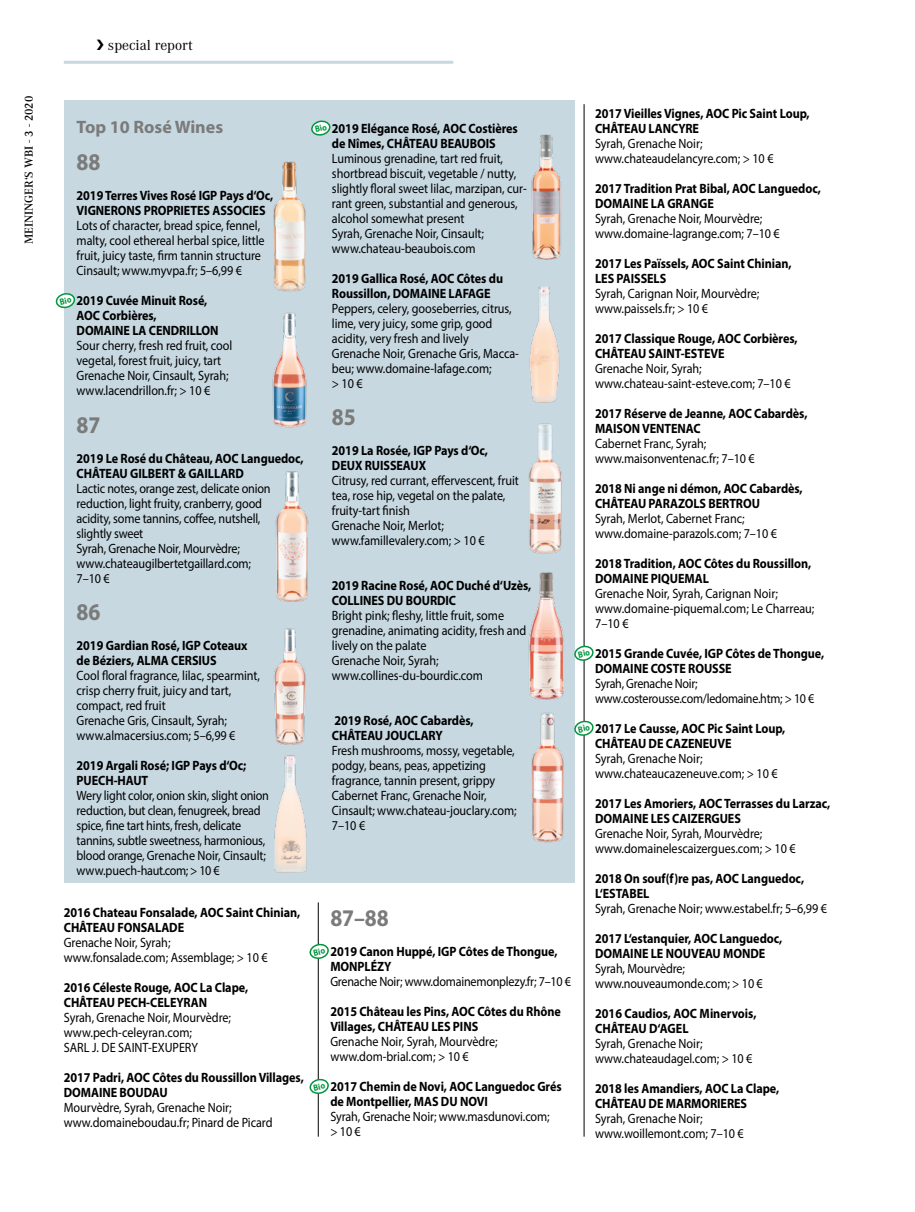
<style>
.page{position:relative;width:915px;height:1212px;background:#fff}
.page>*{position:absolute;margin:0;border:0;box-sizing:border-box;transform-origin:0 0}
.t1{font:700 24px "Myriad Pro";letter-spacing:-.005em;color:#7a7b7a;scale:.9 1}
.t2{font:700 18px "Myriad Pro";color:#7a7b7a}
.t3{font:15px "Corporate A";color:#000}
.t4{font:13.5px/15px "Myriad Pro";letter-spacing:-.005em;color:#000;scale:.9 1}
.t5{font:700 13.5px/15px "Myriad Pro";letter-spacing:-.005em;color:#000;scale:.9 1}
.t6{font:13.5px/15px "Myriad Pro";letter-spacing:-.005em;color:#000;scale:.89 1}
.t7{font:600 12px "Corporate A";color:#000}
</style>
<div class="page">
<hr style="left:64px;top:61px;width:389px;height:3px;background:#c7d8e1">
<hr style="left:583px;top:104px;width:1px;height:1033px;background:#000">
<hr style="left:318px;top:902px;width:1px;height:235px;background:#000">
<div style="left:64px;top:101px;width:510px;height:782px;background:#c7d8e1"></div>
<img style="left:273px;top:161px;width:33px;height:131px">
<img style="left:273px;top:312px;width:33px;height:115px">
<img style="left:275px;top:471px;width:33px;height:131px">
<img style="left:274px;top:628px;width:32px;height:117px">
<img style="left:274px;top:755px;width:33px;height:118px">
<img style="left:531px;top:134px;width:30px;height:126px">
<img style="left:529px;top:286px;width:30px;height:117px">
<img style="left:529px;top:423px;width:32px;height:131px">
<img style="left:528px;top:572px;width:36px;height:128px">
<img style="left:531px;top:712px;width:33px;height:130px">
<svg style="left:56px;top:293px;width:19px;height:16px"></svg>
<svg style="left:311px;top:120px;width:19px;height:16px"></svg>
<svg style="left:309px;top:944px;width:20px;height:16px"></svg>
<svg style="left:309px;top:1079px;width:20px;height:16px"></svg>
<svg style="left:574px;top:646px;width:19px;height:16px"></svg>
<svg style="left:574px;top:721px;width:19px;height:16px"></svg>
<p class="t7" style="left:22px;top:244px;width:150px;rotate:-90deg">MEININGER‘S WBI - 3 - 2020</p>
<p class="t3" style="left:97px;top:36px;width:98px">❯ special report</p>
<h2 class="t2" style="left:77px;top:115px;width:148px">Top 10 Rosé Wines</h2>
<h1 class="t1" style="left:77px;top:146px;width:28px">88</h1>
<p class="t5" style="left:77px;top:188px;width:220px">2019 Terres Vives Rosé IGP Pays d‘Oc,<br>VIGNERONS PROPRIETES ASSOCIES</p>
<p class="t4" style="left:77px;top:218px;width:210px">Lots of character, bread spice, fennel, malty, cool ethereal herbal spice, little fruit, juicy taste, firm tannin structure Cinsault; www.myvpa.fr; 5–6,99 €</p>
<p class="t5" style="left:77px;top:293px;width:159px">2019 Cuvée Minuit Rosé,<br>AOC Corbières,<br>DOMAINE LA CENDRILLON</p>
<p class="t4" style="left:77px;top:338px;width:174px">Sour cherry, fresh red fruit, cool vegetal, forest fruit, juicy, tart<br>Grenache Noir, Cinsault, Syrah; www.lacendrillon.fr; &gt; 10 €</p>
<h1 class="t1" style="left:77px;top:409px;width:28px">87</h1>
<p class="t5" style="left:77px;top:450px;width:254px">2019 Le Rosé du Château, AOC Languedoc,<br>CHÂTEAU GILBERT &amp; GAILLARD</p>
<p class="t4" style="left:77px;top:480px;width:217px">Lactic notes, orange zest, delicate onion reduction, light fruity, cranberry, good acidity, some tannins, coffee, nutshell, slightly sweet<br>Syrah, Grenache Noir, Mourvèdre; www.chateaugilbertetgaillard.com;<br>7–10 €</p>
<h1 class="t1" style="left:77px;top:596px;width:28px">86</h1>
<p class="t5" style="left:77px;top:638px;width:191px">2019 Gardian Rosé, IGP Coteaux de Béziers, ALMA CERSIUS</p>
<p class="t4" style="left:77px;top:668px;width:205px">Cool floral fragrance, lilac, spearmint, crisp cherry fruit, juicy and tart, compact, red fruit<br>Grenache Gris, Cinsault, Syrah; www.almacersius.com; 5–6,99 €</p>
<p class="t5" style="left:77px;top:758px;width:190px">2019 Argali Rosé; IGP Pays d‘Oc;<br>PUECH-HAUT</p>
<p class="t4" style="left:77px;top:788px;width:215px">Wery light color, onion skin, slight onion reduction, but clean, fenugreek, bread spice, fine tart hints, fresh, delicate tannins, subtle sweetness, harmonious, blood orange, Grenache Noir, Cinsault; www.puech-haut.com; &gt; 10 €</p>
<p class="t5" style="left:64px;top:905px;width:264px">2016 Chateau Fonsalade, AOC Saint Chinian,<br>CHÂTEAU FONSALADE</p>
<p class="t4" style="left:64px;top:935px;width:228px">Grenache Noir, Syrah; www.fonsalade.com; Assemblage; &gt; 10 €</p>
<p class="t5" style="left:64px;top:980px;width:206px">2016 Céleste Rouge, AOC La Clape,<br>CHÂTEAU PECH-CELEYRAN</p>
<p class="t4" style="left:64px;top:1010px;width:187px">Syrah, Grenache Noir, Mourvèdre; www.pech-celeyran.com;<br>SARL J. DE SAINT-EXUPERY</p>
<p class="t5" style="left:64px;top:1070px;width:268px">2017 Padri, AOC Côtes du Roussillon Villages,<br>DOMAINE BOUDAU</p>
<p class="t4" style="left:64px;top:1100px;width:233px">Mourvèdre, Syrah, Grenache Noir; www.domaineboudau.fr; Pinard de Picard</p>
<p class="t5" style="left:332px;top:120px;width:208px">2019 Elégance Rosé, AOC Costières de Nîmes, CHÂTEAU BEAUBOIS</p>
<p class="t4" style="left:332px;top:150px;width:218px">Luminous grenadine, tart red fruit, shortbread biscuit, vegetable / nutty, slightly floral sweet lilac, marzipan, cur&shy;rant green, substantial and generous, alcohol somewhat present<br>Syrah, Grenache Noir, Cinsault; www.chateau-beaubois.com</p>
<p class="t5" style="left:332px;top:270px;width:192px">2019 Gallica Rosé, AOC Côtes du<br>Roussillon, DOMAINE LAFAGE</p>
<p class="t4" style="left:332px;top:300px;width:209px">Peppers, celery, gooseberries, citrus, lime, very juicy, some grip, good acidity, very fresh and lively<br>Grenache Noir, Grenache Gris, Macca&shy;beu; www.domaine-lafage.com;<br>&gt; 10 €</p>
<h1 class="t1" style="left:332px;top:401px;width:28px">85</h1>
<p class="t5" style="left:332px;top:443px;width:175px">2019 La Rosée, IGP Pays d‘Oc,<br>DEUX RUISSEAUX</p>
<p class="t4" style="left:332px;top:473px;width:209px">Citrusy, red currant, effervescent, fruit tea, rose hip, vegetal on the palate, fruity-tart finish<br>Grenache Noir, Merlot; www.famillevalery.com; &gt; 10 €</p>
<p class="t5" style="left:332px;top:578px;width:223px">2019 Racine Rosé, AOC Duché d‘Uzès,<br>COLLINES DU BOURDIC</p>
<p class="t4" style="left:332px;top:608px;width:217px">Bright pink; fleshy, little fruit, some grenadine, animating acidity, fresh and lively on the palate<br>Grenache Noir, Syrah; www.collines-du-bourdic.com</p>
<p class="t5" style="left:332px;top:713px;width:159px">2019 Rosé, AOC Cabardès,<br>CHÂTEAU JOUCLARY</p>
<p class="t4" style="left:332px;top:743px;width:207px">Fresh mushrooms, mossy, vegetable, podgy, beans, peas, appetizing fragrance, tannin present, grippy<br>Cabernet Franc, Grenache Noir,<br>Cinsault; www.chateau-jouclary.com;<br>7–10 €</p>
<h1 class="t1" style="left:330px;top:902px;width:66px">87–88</h1>
<p class="t5" style="left:330px;top:943px;width:254px">2019 Canon Huppé, IGP Côtes de Thongue,<br>MONPLÉZY</p>
<p class="t4" style="left:330px;top:974px;width:269px">Grenache Noir; www.domainemonplezy.fr; 7–10 €</p>
<p class="t5" style="left:330px;top:1003px;width:258px">2015 Château les Pins, AOC Côtes du Rhône<br>Villages, CHÂTEAU LES PINS</p>
<p class="t4" style="left:330px;top:1034px;width:187px">Grenache Noir, Syrah, Mourvèdre; www.dom-brial.com; &gt; 10 €</p>
<p class="t5" style="left:330px;top:1078px;width:258px">2017 Chemin de Novi, AOC Languedoc Grés de Montpellier, MAS DU NOVI</p>
<p class="t4" style="left:330px;top:1109px;width:245px">Syrah, Grenache Noir; www.masdunovi.com; &gt; 10 €</p>
<p class="t5" style="left:595px;top:105px;width:240px">2017 Vieilles Vignes, AOC Pic Saint Loup,<br>CHÂTEAU LANCYRE</p>
<p class="t4" style="left:595px;top:136px;width:200px">Syrah, Grenache Noir; www.chateaudelancyre.com; &gt; 10 €</p>
<p class="t5" style="left:595px;top:180px;width:252px">2017 Tradition Prat Bibal, AOC Languedoc,<br>DOMAINE LA GRANGE</p>
<p class="t4" style="left:595px;top:211px;width:207px">Syrah, Grenache Noir, Mourvèdre; www.domaine-lagrange.com; 7–10 €</p>
<p class="t5" style="left:595px;top:255px;width:220px">2017 Les Païssels, AOC Saint Chinian,<br>LES PAISSELS</p>
<p class="t4" style="left:595px;top:286px;width:184px">Syrah, Carignan Noir, Mourvèdre; www.paissels.fr; &gt; 10 €</p>
<p class="t5" style="left:595px;top:330px;width:226px">2017 Classique Rouge, AOC Corbières,<br>CHÂTEAU SAINT-ESTEVE</p>
<p class="t4" style="left:595px;top:361px;width:219px">Grenache Noir, Syrah; www.chateau-saint-esteve.com; 7–10 €</p>
<p class="t5" style="left:595px;top:405px;width:237px">2017 Réserve de Jeanne, AOC Cabardès,<br>MAISON VENTENAC</p>
<p class="t4" style="left:595px;top:436px;width:179px">Cabernet Franc, Syrah; www.maisonventenac.fr; 7–10 €</p>
<p class="t5" style="left:595px;top:480px;width:232px">2018 Ni ange ni démon, AOC Cabardès,<br>CHÂTEAU PARAZOLS BERTROU</p>
<p class="t4" style="left:595px;top:511px;width:203px">Syrah, Merlot, Cabernet Franc; www.domaine-parazols.com; 7–10 €</p>
<p class="t5" style="left:595px;top:555px;width:242px">2018 Tradition, AOC Côtes du Roussillon,<br>DOMAINE PIQUEMAL</p>
<p class="t4" style="left:595px;top:586px;width:245px">Grenache Noir, Syrah, Carignan Noir; www.domaine-piquemal.com; Le Charreau;<br>7–10 €</p>
<p class="t5" style="left:595px;top:645px;width:256px">2015 Grande Cuvée, IGP Côtes de Thongue,<br>DOMAINE COSTE ROUSSE</p>
<p class="t6" style="left:595px;top:676px;width:248px">Syrah, Grenache Noir; www.costerousse.com/ledomaine.htm; &gt; 10 €</p>
<p class="t5" style="left:595px;top:720px;width:213px">2017 Le Causse, AOC Pic Saint Loup,<br>CHÂTEAU DE CAZENEUVE</p>
<p class="t4" style="left:595px;top:751px;width:204px">Syrah, Grenache Noir; www.chateaucazeneuve.com; &gt; 10 €</p>
<p class="t5" style="left:595px;top:795px;width:263px">2017 Les Amoriers, AOC Terrasses du Larzac,<br>DOMAINE LES CAIZERGUES</p>
<p class="t4" style="left:595px;top:826px;width:224px">Grenache Noir, Syrah, Mourvèdre; www.domainelescaizergues.com; &gt; 10 €</p>
<p class="t5" style="left:595px;top:870px;width:234px">2018 On souf(f)re pas, AOC Languedoc,<br>L‘ESTABEL</p>
<p class="t4" style="left:595px;top:901px;width:259px">Syrah, Grenache Noir; www.estabel.fr; 5–6,99 €</p>
<p class="t5" style="left:595px;top:930px;width:209px">2017 L‘estanquier, AOC Languedoc,<br>DOMAINE LE NOUVEAU MONDE</p>
<p class="t4" style="left:595px;top:961px;width:188px">Syrah, Mourvèdre; www.nouveaumonde.com; &gt; 10 €</p>
<p class="t5" style="left:595px;top:1005px;width:181px">2016 Caudios, AOC Minervois,<br>CHÂTEAU D‘AGEL</p>
<p class="t4" style="left:595px;top:1036px;width:176px">Syrah, Grenache Noir; www.chateaudagel.com; &gt; 10 €</p>
<p class="t5" style="left:595px;top:1080px;width:206px">2018 les Amandiers, AOC La Clape,<br>CHÂTEAU DE MARMORIERES</p>
<p class="t4" style="left:595px;top:1111px;width:167px">Syrah, Grenache Noir; www.woillemont.com; 7–10 €</p>
</div>
